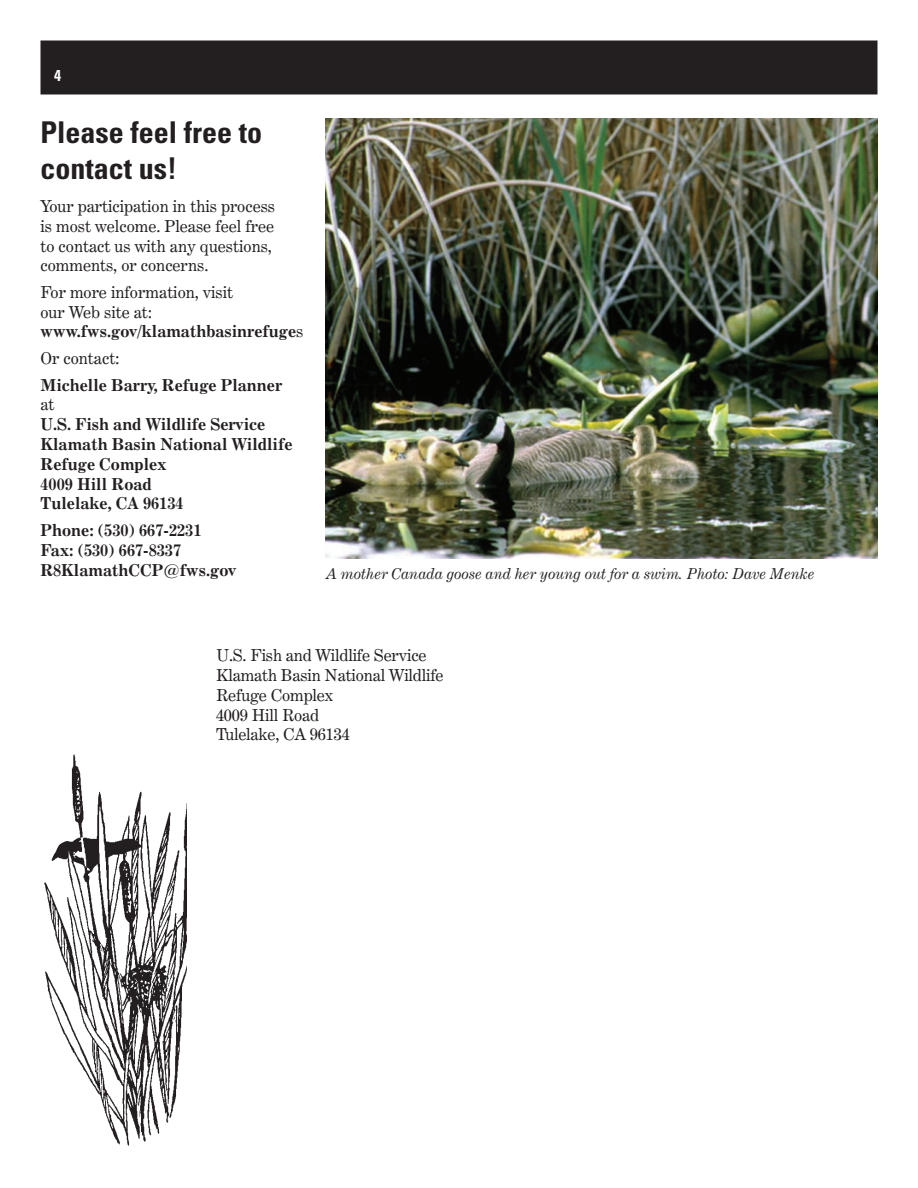
<style>
.page{position:relative;width:918px;height:1188px;background:#fff}
.page>*{position:absolute;margin:0;border:0;box-sizing:border-box;transform-origin:0 0}
.t1{font:700 condensed 30px/36px "Univers";color:#231f20}
.t2{font:16.5px/19.8px "Century Expanded BT";color:#231f20}
.t3{font:700 16.5px/19.8px "Century Expanded BT";color:#231f20}
.t4{font:700 condensed 15.75px "Univers";color:#fff}
.t5{font:italic 15px "Century Expanded BT";color:#231f20}
.s1{font-weight:700}
</style>
<div class="page">
<img style="left:326px;top:119px;width:552px;height:440px">
<div style="left:41px;top:41px;width:836px;height:53px;background:#231f20"></div>
<div style="left:40px;top:40px;width:838px;height:54px;border:2px solid #231f20"></div>
<img style="left:44px;top:754px;width:142px;height:392px">
<p class="t4" style="left:54px;top:66px;width:8px">4</p>
<h1 class="t1" style="left:40px;top:114px;width:223px">Please feel free to contact us!</h1>
<p class="t2" style="left:40px;top:196px;width:236px">Your participation in this process is most welcome. Please feel free to contact us with any questions, comments, or concerns.</p>
<p class="t2" style="left:40px;top:282px;width:264px">For more information, visit<br>our Web site at: <span class="s1">www.fws.gov/klamathbasinrefuge</span>s</p>
<p class="t2" style="left:40px;top:348px;width:81px">Or contact:</p>
<p class="t3" style="left:40px;top:375px;width:243px">Michelle Barry, Refuge Planner</p>
<p class="t2" style="left:40px;top:394px;width:16px">at</p>
<p class="t3" style="left:40px;top:414px;width:253px">U.S. Fish and Wildlife Service<br>Klamath Basin National Wildlife<br>Refuge Complex<br>4009 Hill Road<br>Tulelake, CA 96134</p>
<p class="t3" style="left:40px;top:520px;width:197px">Phone: (530) 667-2231<br>Fax: (530) 667-8337<br>R8KlamathCCP@fws.gov</p>
<p class="t5" style="left:326px;top:564px;width:490px">A mother Canada goose and her young out for a swim. Photo: Dave Menke</p>
<p class="t2" style="left:216px;top:645px;width:229px">U.S. Fish and Wildlife Service<br>Klamath Basin National Wildlife<br>Refuge Complex<br>4009 Hill Road<br>Tulelake, CA 96134</p>
</div>
